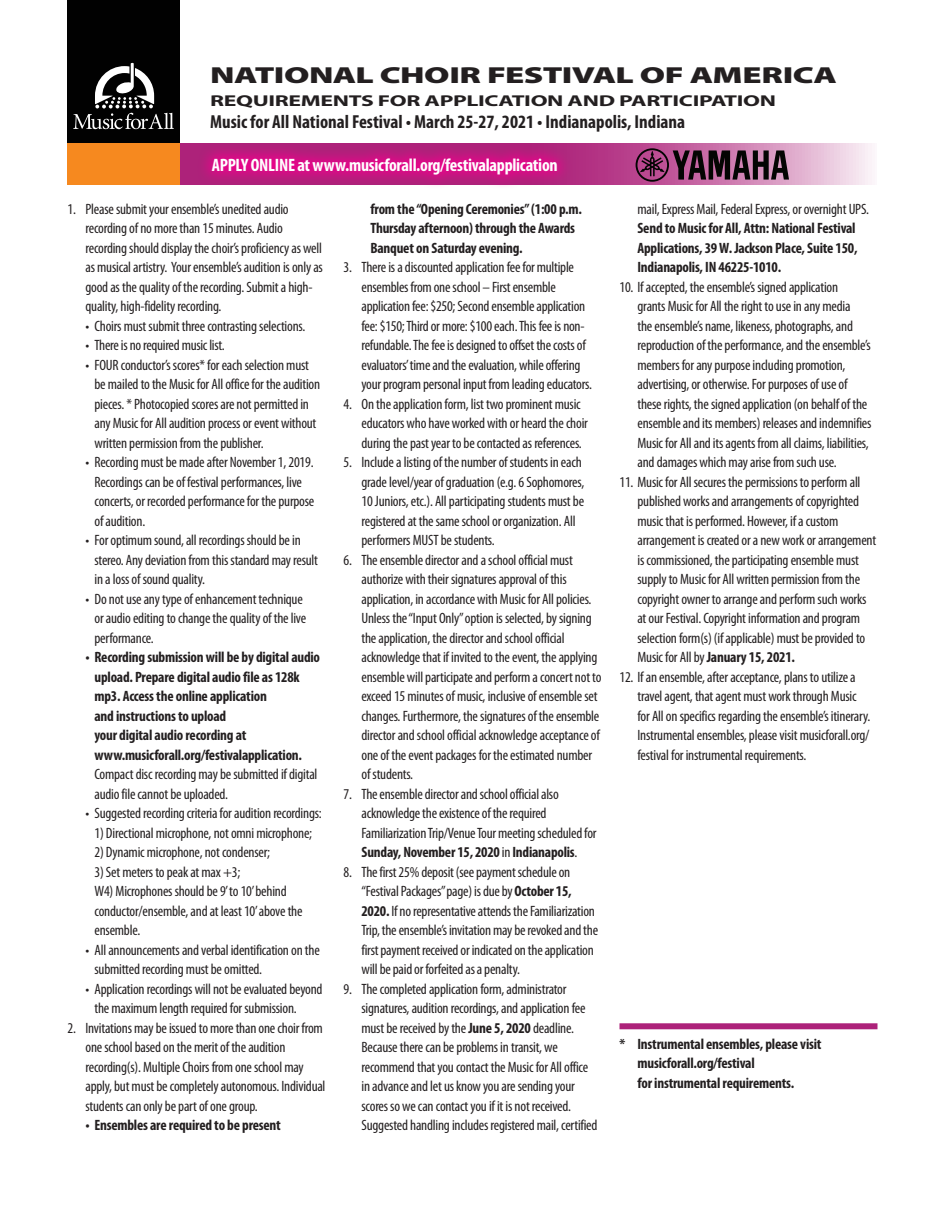
<style>
.page{position:relative;width:945px;height:1215px;background:#fff}
.page>*{position:absolute;margin:0;border:0;box-sizing:border-box;transform-origin:0 0}
.t1{font:900 23.25px "Myriad Pro";letter-spacing:-.02em;color:#231f20;scale:1.5 1}
.t2{font:700 condensed 18.9px "Myriad Pro";color:#231f20}
.t3{font:700 condensed 18px "Myriad Pro";letter-spacing:-.015em;color:#fff}
.t4{font:700 15.75px "Myriad Pro";letter-spacing:-.015em;color:#231f20;scale:1.5 1}
.t5{font:condensed 15px/19.5px "Myriad Pro";letter-spacing:-.015em;color:#231f20}
.t6{font:700 condensed 15px/19.5px "Myriad Pro";letter-spacing:-.015em;color:#231f20}
.s1{font-weight:400}
.s2{font-weight:700}
</style>
<div class="page">
<svg style="left:180px;top:144px;width:692px;height:41px;background:#ce7db0"></svg>
<svg style="left:198px;top:144px;width:374px;height:42px;background:#c51b83"></svg>
<div style="left:68px;top:0;width:112px;height:144px;background:#010101"></div>
<svg style="left:73px;top:63px;width:101px;height:66px"></svg>
<div style="left:68px;top:144px;width:112px;height:41px;background:#f6891f"></div>
<svg style="left:636px;top:148px;width:153px;height:34px;background:#713f5e"></svg>
<div style="left:620px;top:1023px;width:257px;height:6px;background:#ad227a"></div>
<p class="t1" style="left:210px;top:60px;width:419px">NATIONAL CHOIR FESTIVAL OF AMERICA</p>
<p class="t4" style="left:210px;top:90px;width:379px">REQUIREMENTS FOR APPLICATION AND PARTICIPATION</p>
<p class="t2" style="left:210px;top:110px;width:476px">Music for All National Festival • March 25-27, 2021 • Indianapolis, Indiana</p>
<p class="t3" style="left:212px;top:154px;width:347px">APPLY ONLINE at www.musicforall.org/festivalapplication</p>
<p class="t5" style="left:86px;top:199px;width:239px;text-indent:-18px">1. Please submit your ensemble’s unedited audio recording of no more than 15 minutes. Audio recording should display the choir’s proficiency as well as musical artistry. Your ensemble’s audition is only as good as the quality of the recording. Submit a high&shy;quality, high-fidelity recording.</p>
<p class="t5" style="left:86px;top:316px;width:221px">• Choirs must submit three contrasting selections.</p>
<p class="t5" style="left:86px;top:335px;width:141px">• There is no required music list.</p>
<p class="t5" style="left:94px;top:355px;width:227px;text-indent:-9px">• FOUR conductor’s scores* for each selection must be mailed to the Music for All office for the audition pieces. * Photocopied scores are not permitted in any Music for All audition process or event without written permission from the publisher.</p>
<p class="t5" style="left:94px;top:452px;width:221px;text-indent:-9px">• Recording must be made after November 1, 2019.<br>Recordings can be of festival performances, live concerts, or recorded performance for the purpose of audition.</p>
<p class="t5" style="left:94px;top:530px;width:225px;text-indent:-9px">• For optimum sound, all recordings should be in stereo. Any deviation from this standard may result in a loss of sound quality.</p>
<p class="t5" style="left:94px;top:589px;width:213px;text-indent:-9px">• Do not use any type of enhancement technique or audio editing to change the quality of the live performance.</p>
<p class="t6" style="left:94px;top:647px;width:227px;text-indent:-9px">• Recording submission will be by digital audio upload. Prepare digital audio file as 128k mp3. Access the online application<br>and instructions to upload<br>your digital audio recording at www.musicforall.org/festivalapplication.<br><span class="s1">Compact disc recording may be submitted if digital audio file cannot be uploaded.</span></p>
<p class="t5" style="left:86px;top:803px;width:238px">• Suggested recording criteria for audition recordings:</p>
<p class="t5" style="left:94px;top:823px;width:219px">1) Directional microphone, not omni microphone;</p>
<p class="t5" style="left:94px;top:842px;width:177px">2) Dynamic microphone, not condenser;</p>
<p class="t5" style="left:94px;top:862px;width:210px">3) Set meters to peak at max +3;<br>W4) Microphones should be 9’ to 10’ behind conductor/ensemble, and at least 10’ above the ensemble.</p>
<p class="t5" style="left:94px;top:940px;width:227px;text-indent:-9px">• All announcements and verbal identification on the submitted recording must be omitted.</p>
<p class="t5" style="left:94px;top:979px;width:230px;text-indent:-9px">• Application recordings will not be evaluated beyond the maximum length required for submission.</p>
<p class="t5" style="left:86px;top:1018px;width:242px;text-indent:-18px">2. Invitations may be issued to more than one choir from one school based on the merit of the audition recording(s). Multiple Choirs from one school may apply, but must be completely autonomous. Individual students can only be part of one group.</p>
<p class="t6" style="left:86px;top:1115px;width:197px">• Ensembles are required to be present</p>
<p class="t6" style="left:371px;top:199px;width:213px">from the “Opening Ceremonies” (1:00 p.m.<br>Thursday afternoon) through the Awards<br>Banquet on Saturday evening.</p>
<p class="t5" style="left:362px;top:257px;width:232px;text-indent:-18px">3. There is a discounted application fee for multiple ensembles from one school – First ensemble application fee: $250; Second ensemble application fee: $150; Third or more: $100 each. This fee is non&shy;refundable. The fee is designed to offset the costs of evaluators’ time and the evaluation, while offering your program personal input from leading educators.</p>
<p class="t5" style="left:362px;top:394px;width:228px;text-indent:-18px">4. On the application form, list two prominent music educators who have worked with or heard the choir during the past year to be contacted as references.</p>
<p class="t5" style="left:362px;top:452px;width:224px;text-indent:-18px">5. Include a listing of the number of students in each grade level/year of graduation (e.g. 6 Sophomores, 10 Juniors, etc.). All participating students must be registered at the same school or organization. All performers MUST be students.</p>
<p class="t5" style="left:362px;top:550px;width:242px;text-indent:-18px">6. The ensemble director and a school official must authorize with their signatures approval of this application, in accordance with Music for All policies.<br>Unless the “Input Only” option is selected, by signing the application, the director and school official acknowledge that if invited to the event, the applying ensemble will participate and perform a concert not to exceed 15 minutes of music, inclusive of ensemble set changes. Furthermore, the signatures of the ensemble director and school official acknowledge acceptance of one of the event packages for the estimated number of students.</p>
<p class="t5" style="left:362px;top:784px;width:237px;text-indent:-18px">7. The ensemble director and school official also acknowledge the existence of the required Familiarization Trip/Venue Tour meeting scheduled for <span class="s2">Sunday, November 15, 2020</span> in <span class="s2">Indianapolis</span>.</p>
<p class="t5" style="left:362px;top:862px;width:238px;text-indent:-18px">8. The first 25% deposit (see payment schedule on “Festival Packages” page) is due by <span class="s2">October 15, 2020.</span> If no representative attends the Familiarization Trip, the ensemble’s invitation may be revoked and the first payment received or indicated on the application will be paid or forfeited as a penalty.</p>
<p class="t5" style="left:362px;top:979px;width:238px;text-indent:-18px">9. The completed application form, administrator signatures, audition recordings, and application fee must be received by the <span class="s2">June 5, 2020</span> deadline.<br>Because there can be problems in transit, we recommend that you contact the Music for All office in advance and let us know you are sending your scores so we can contact you if it is not received.<br>Suggested handling includes registered mail, certified</p>
<p class="t6" style="left:638px;top:199px;width:233px"><span class="s1">mail, Express Mail, Federal Express, or overnight UPS.<br></span>Send to Music for All, Attn: National Festival Applications, 39 W. Jackson Place, Suite 150, Indianapolis, IN 46225-1010.</p>
<p class="t5" style="left:638px;top:277px;width:235px;text-indent:-18px">10. If accepted, the ensemble’s signed application<br>grants Music for All the right to use in any media<br>the ensemble’s name, likeness, photographs, and reproduction of the performance, and the ensemble’s members for any purpose including promotion, advertising, or otherwise. For purposes of use of these rights, the signed application (on behalf of the ensemble and its members) releases and indemnifies Music for All and its agents from all claims, liabilities, and damages which may arise from such use.</p>
<p class="t5" style="left:638px;top:472px;width:240px;text-indent:-18px">11. Music for All secures the permissions to perform all published works and arrangements of copyrighted music that is performed. However, if a custom arrangement is created or a new work or arrangement is commissioned, the participating ensemble must supply to Music for All written permission from the copyright owner to arrange and perform such works at our Festival. Copyright information and program selection form(s) (if applicable) must be provided to Music for All by <span class="s2">January 15, 2021.</span></p>
<p class="t5" style="left:638px;top:667px;width:234px;text-indent:-18px">12. If an ensemble, after acceptance, plans to utilize a travel agent, that agent must work through Music for All on specifics regarding the ensemble’s itinerary.<br>Instrumental ensembles, please visit musicforall.org/ festival for instrumental requirements.</p>
<p class="t6" style="left:638px;top:1033px;width:186px;text-indent:-18px">* Instrumental ensembles, please visit musicforall.org/festival<br>for instrumental requirements.</p>
</div>
